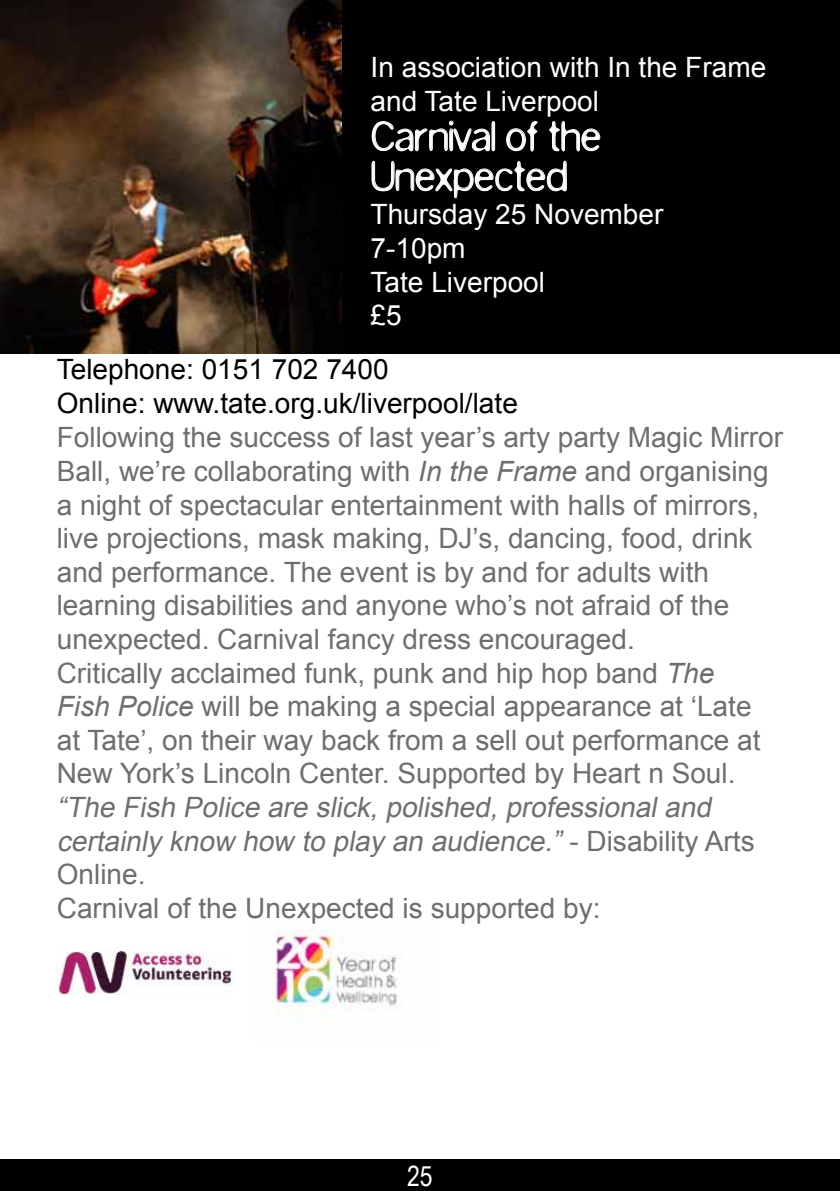
<style>
.page{position:relative;width:840px;height:1191px;background:#fff}
.page>*{position:absolute;margin:0;border:0;box-sizing:border-box;transform-origin:0 0}
.t1{font:48px/40px "Slurry";color:#fff}
.t2{font:28px/33.6px "Arial";color:#6d6e71}
.t3{font:italic 28px/33.6px "Arial";color:#6d6e71}
.t4{font:28px/33.6px "Arial";color:#fff}
.t5{font:28px/33.6px "Arial";color:#000}
.t6{font:28px "Arial Narrow";color:#fff}
.s1{font-style:italic}
.s2{font-style:normal}
</style>
<div class="page">
<img style="left:275px;top:930px;width:129px;height:92px">
<img style="left:0;top:0;width:342px;height:353px">
<div style="left:342px;top:0;width:497px;height:353px;background:#000"></div>
<svg style="left:371px;top:120px;width:229px;height:79px"></svg>
<img style="left:57px;top:951px;width:175px;height:44px">
<div style="left:0;top:1159px;width:839px;height:32px;background:#000"></div>
<p class="t4" style="left:370px;top:51px;width:397px">In association with In the Frame and Tate Liverpool</p>
<h1 class="t1" style="left:370px;top:115px;width:232px">Carnival of the<br>Unexpected</h1>
<p class="t4" style="left:370px;top:198px;width:294px">Thursday 25 November<br>7-10pm<br>Tate Liverpool<br>£5</p>
<p class="t5" style="left:57px;top:353px;width:462px">Telephone: 0151 702 7400<br>Online: www.tate.org.uk/liverpool/late</p>
<p class="t2" style="left:57px;top:421px;width:727px">Following the success of last year’s arty party Magic Mirror Ball, we’re collaborating with <span class="s1">In the Frame</span> and organising a night of spectacular entertainment with halls of mirrors, live projections, mask making, DJ’s, dancing, food, drink and performance. The event is by and for adults with learning disabilities and anyone who’s not afraid of the unexpected. Carnival fancy dress encouraged.<br>Critically acclaimed funk, punk and hip hop band <span class="s1">The<br>Fish Police</span> will be making a special appearance at ‘Late<br>at Tate’, on their way back from a sell out performance at New York’s Lincoln Center. Supported by Heart n Soul.</p>
<p class="t3" style="left:57px;top:790px;width:699px">“The Fish Police are slick,polished,professionaland certainly know how to play an audience.”<span class="s2">- D i s a b i l i ty A rts Online.<br>Carnival of the Unexpected is supported by:</span></p>
<p class="t6" style="left:407px;top:1155px;width:27px">25</p>
</div>
